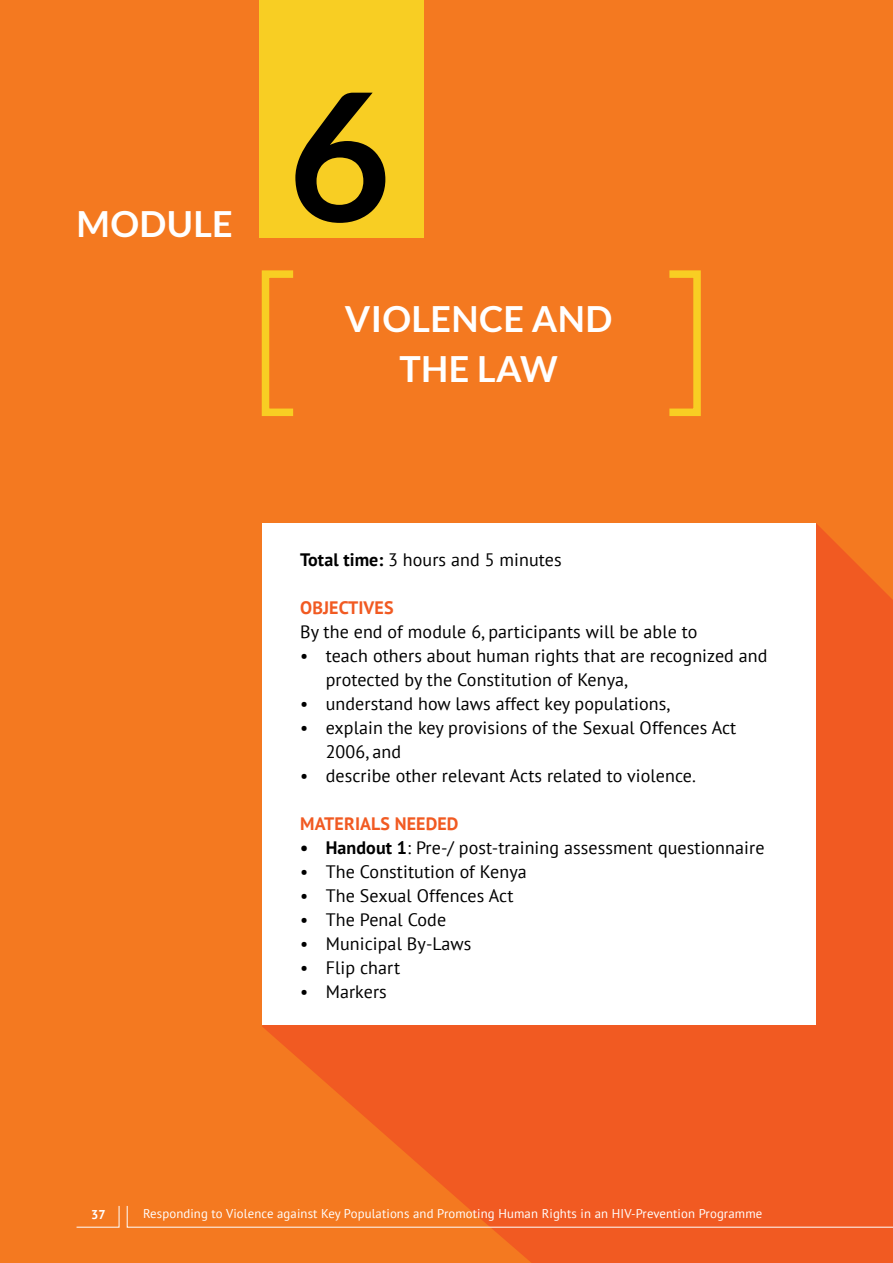
<style>
.page{position:relative;width:893px;height:1263px;background:#f47920}
.page>*{position:absolute;margin:0;border:0;box-sizing:border-box;transform-origin:0 0}
.t1{font:700 178.05px "Lato";color:#000}
.t2{font:700 36px/49.5px "Lato";letter-spacing:.01em;color:#fff;text-align:center}
.t3{font:18px/24px "PT Sans";letter-spacing:.005em;color:#000}
.t4{font:700 18px "PT Sans";letter-spacing:.005em;color:#f15a22}
.t5{font:12.75px "PT Sans";letter-spacing:.01em;color:#fff}
.t6{font:700 12.75px "PT Sans";color:#fff}
.s1{font-weight:700}
</style>
<div class="page">
<div style="left:259px;top:0;width:165px;height:237px;background:#f8ce23"></div>
<svg style="left:262px;top:524px;width:631px;height:739px;fill:#f15a22"></svg>
<div style="left:262px;top:523px;width:554px;height:502px;background:#fff"></div>
<div style="left:262px;top:270px;width:35px;height:146px;border:8px solid #f8ce23"></div>
<div style="left:666px;top:270px;width:35px;height:146px;border:8px solid #f8ce23"></div>
<svg style="left:76px;top:1206px;width:44px;height:22px"></svg>
<svg style="left:126px;top:1205px;width:767px;height:23px"></svg>
<h2 class="t2" style="left:77px;top:198px;width:158px">MODULE</h2>
<h1 class="t1" style="left:288px;top:55px;width:105px">6</h1>
<h2 class="t2" style="left:345px;top:294px;width:269px">VIOLENCE AND<br>THE LAW</h2>
<p class="t3" style="left:300px;top:547px;width:263px"><span class="s1">Total time:</span> 3 hours and 5 minutes</p>
<p class="t4" style="left:300px;top:595px;width:95px">OBJECTIVES</p>
<p class="t3" style="left:300px;top:619px;width:399px">By the end of module 6, participants will be able to</p>
<p class="t3" style="left:326px;top:643px;width:443px;text-indent:-26px">• teach others about human rights that are recognized and protected by the Constitution of Kenya,</p>
<p class="t3" style="left:300px;top:691px;width:371px">• understand how laws affect key populations,</p>
<p class="t3" style="left:326px;top:715px;width:412px;text-indent:-26px">• explain the key provisions of the Sexual Offences Act<br>2006, and</p>
<p class="t3" style="left:300px;top:763px;width:397px">• describe other relevant Acts related to violence.</p>
<p class="t4" style="left:300px;top:811px;width:160px">MATERIALS NEEDED</p>
<p class="t3" style="left:300px;top:835px;width:466px"><span class="s1">• Handout 1</span>: Pre-/ post-training assessment questionnaire</p>
<p class="t3" style="left:300px;top:859px;width:228px">• The Constitution of Kenya</p>
<p class="t3" style="left:300px;top:883px;width:215px">• The Sexual Offences Act</p>
<p class="t3" style="left:300px;top:907px;width:147px">• The Penal Code</p>
<p class="t3" style="left:300px;top:931px;width:173px">• Municipal By-Laws</p>
<p class="t3" style="left:300px;top:955px;width:101px">• Flip chart</p>
<p class="t3" style="left:300px;top:979px;width:88px">• Markers</p>
<p class="t6" style="left:91px;top:1206px;width:16px">37</p>
<p class="t5" style="left:143px;top:1206px;width:621px">Responding to Violence against Key Populations and Promoting Human Rights in an HIV-Prevention Programme</p>
</div>
